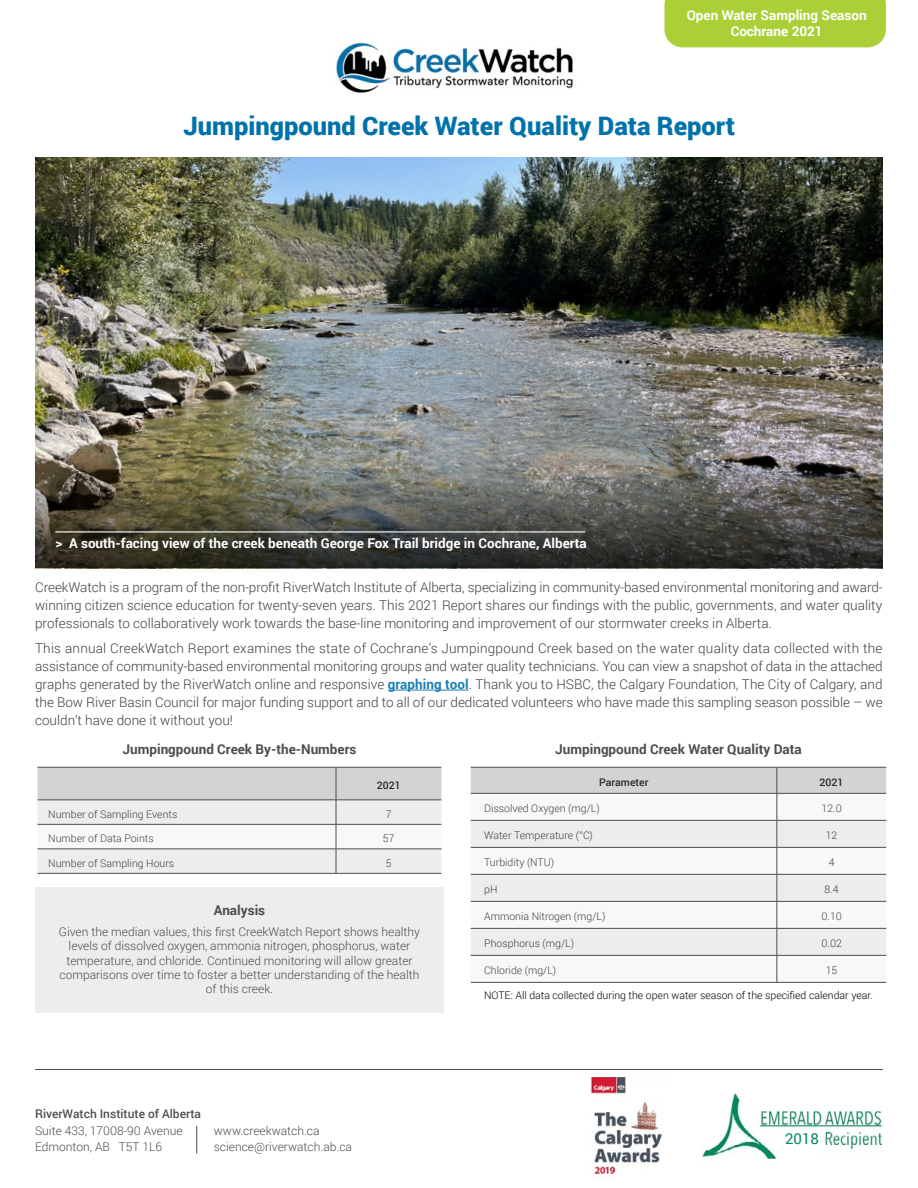
<style>
.page{position:relative;width:918px;height:1188px;background:#fff}
.page>*{position:absolute;margin:0;border:0;box-sizing:border-box;transform-origin:0 0}
.t1{font:900 25.5px "Roboto";color:#0072ab}
.t2{font:15px "Roboto";color:#008a5e}
.t3{font:300 13.5px/18px "Roboto";color:#414042;text-align:justify}
.t4{font:700 13.5px/16.2px "Roboto";color:#fff;text-align:center}
.t5{font:700 13.5px "Roboto";color:#4d4d4f}
.t6{font:300 12px/14.4px "Roboto";color:#4d4d4f}
.t7{font:500 12px "Roboto";color:#4d4d4f}
.t8{font:300 10.5px "Roboto";color:#414042}
.t9{font:300 10.5px "Roboto";color:#000}
.t10{font:500 10.5px "Roboto";color:#292829}
.s1{font-weight:700;color:#1a80b4}
</style>
<div class="page">
<img style="left:35px;top:158px;width:848px;height:308px">
<svg style="left:35px;top:466px;width:848px;height:102px;background:#515148"></svg>
<hr style="left:38px;top:873px;width:298px;height:1px;background:#4d4d4f">
<hr style="left:336px;top:873px;width:105px;height:1px;background:#4d4d4f">
<svg style="left:38px;top:767px;width:403px;height:106px"></svg>
<hr style="left:471px;top:982px;width:306px;height:1px;background:#4d4d4f">
<hr style="left:777px;top:982px;width:109px;height:1px;background:#4d4d4f">
<svg style="left:471px;top:767px;width:415px;height:215px"></svg>
<hr style="left:35px;top:1069px;width:848px;height:1px;background:#4d4d4f">
<hr style="left:388px;top:690px;width:81px;height:1px;background:#1a80b4">
<hr style="left:55px;top:531px;width:530px;height:1px;background:#fff">
<img style="left:591px;top:1078px;width:72px;height:97px">
<img style="left:702px;top:1093px;width:181px;height:67px">
<div style="left:35px;top:887px;width:409px;height:125px;background:#ededee"></div>
<img style="left:336px;top:41px;width:237px;height:52px">
<div style="left:664px;top:0;width:222px;height:47px;background:#abd037"></div>
<svg style="left:196px;top:1126px;width:1px;height:28px"></svg>
<p class="t4" style="left:687px;top:7px;width:181px">Open Water Sampling Season<br>Cochrane 2021</p>
<h1 class="t1" style="left:183px;top:108px;width:553px">Jumpingpound Creek Water Quality Data Report</h1>
<p class="t4" style="left:55px;top:534px;width:533px">&gt; A south-facing view of the creek beneath George Fox Trail bridge in Cochrane, Alberta</p>
<p class="t3" style="left:35px;top:578px;width:849px">CreekWatch is a program of the non-profit RiverWatch Institute of Alberta, specializing in community-based environmental monitoring and award&shy;winning citizen science education for twenty-seven years. This 2021 Report shares our findings with the public, governments, and water quality professionals to collaboratively work towards the base-line monitoring and improvement of our stormwater creeks in Alberta.</p>
<p class="t3" style="left:35px;top:639px;width:849px">This annual CreekWatch Report examines the state of Cochrane’s Jumpingpound Creek based on the water quality data collected with the assistance of community-based environmental monitoring groups and water quality technicians. You can view a snapshot of data in the attached graphs generated by the RiverWatch online and responsive <span class="s1">graphing tool</span>. Thank you to HSBC, the Calgary Foundation, The City of Calgary, and the Bow River Basin Council for major funding support and to all of our dedicated volunteers who have made this sampling season possible – we couldn’t have done it without you!</p>
<p class="t5" style="left:122px;top:740px;width:235px">Jumpingpound Creek By-the-Numbers</p>
<p class="t10" style="left:377px;top:778px;width:25px">2021</p>
<p class="t8" style="left:48px;top:807px;width:131px">Number of Sampling Events</p>
<p class="t8" style="left:386px;top:807px;width:7px">7</p>
<p class="t8" style="left:48px;top:831px;width:107px">Number of Data Points</p>
<p class="t8" style="left:383px;top:831px;width:13px">57</p>
<p class="t8" style="left:48px;top:856px;width:128px">Number of Sampling Hours</p>
<p class="t8" style="left:386px;top:856px;width:7px">5</p>
<p class="t5" style="left:214px;top:900px;width:53px">Analysis</p>
<p class="t6" style="left:59px;top:924px;width:363px;text-align:center">Given the median values, this first CreekWatch Report shows healthy levels of dissolved oxygen, ammonia nitrogen, phosphorus, water temperature, and chloride. Continued monitoring will allow greater comparisons over time to foster a better understanding of the health of this creek.</p>
<p class="t7" style="left:35px;top:1105px;width:167px">RiverWatch Institute of Alberta</p>
<p class="t6" style="left:35px;top:1122px;width:149px;line-height:16.5px">Suite 433, 17008-90 Avenue<br>Edmonton, AB T5T 1L6</p>
<p class="t6" style="left:214px;top:1122px;width:140px;line-height:16.5px">www.creekwatch.ca science@riverwatch.ab.ca</p>
<p class="t5" style="left:555px;top:740px;width:248px">Jumpingpound Creek Water Quality Data</p>
<p class="t10" style="left:599px;top:775px;width:51px">Parameter</p>
<p class="t10" style="left:820px;top:775px;width:25px">2021</p>
<p class="t8" style="left:484px;top:801px;width:117px">Dissolved Oxygen (mg/L)</p>
<p class="t8" style="left:822px;top:801px;width:22px">12.0</p>
<p class="t8" style="left:484px;top:828px;width:110px">Water Temperature (°C)</p>
<p class="t8" style="left:826px;top:828px;width:13px">12</p>
<p class="t8" style="left:484px;top:855px;width:71px">Turbidity (NTU)</p>
<p class="t8" style="left:829px;top:855px;width:7px">4</p>
<p class="t8" style="left:484px;top:882px;width:15px">pH</p>
<p class="t8" style="left:825px;top:882px;width:16px">8.4</p>
<p class="t8" style="left:484px;top:909px;width:123px">Ammonia Nitrogen (mg/L)</p>
<p class="t8" style="left:821px;top:909px;width:22px">0.10</p>
<p class="t8" style="left:484px;top:936px;width:91px">Phosphorus (mg/L)</p>
<p class="t8" style="left:821px;top:936px;width:22px">0.02</p>
<p class="t8" style="left:484px;top:963px;width:74px">Chloride (mg/L)</p>
<p class="t8" style="left:826px;top:963px;width:13px">15</p>
<p class="t9" style="left:484px;top:988px;width:390px">NOTE: All data collected during the open water season of the specified calendar year.</p>
<p class="t2" style="left:785px;top:1128px;width:35px">2018</p>
</div>
